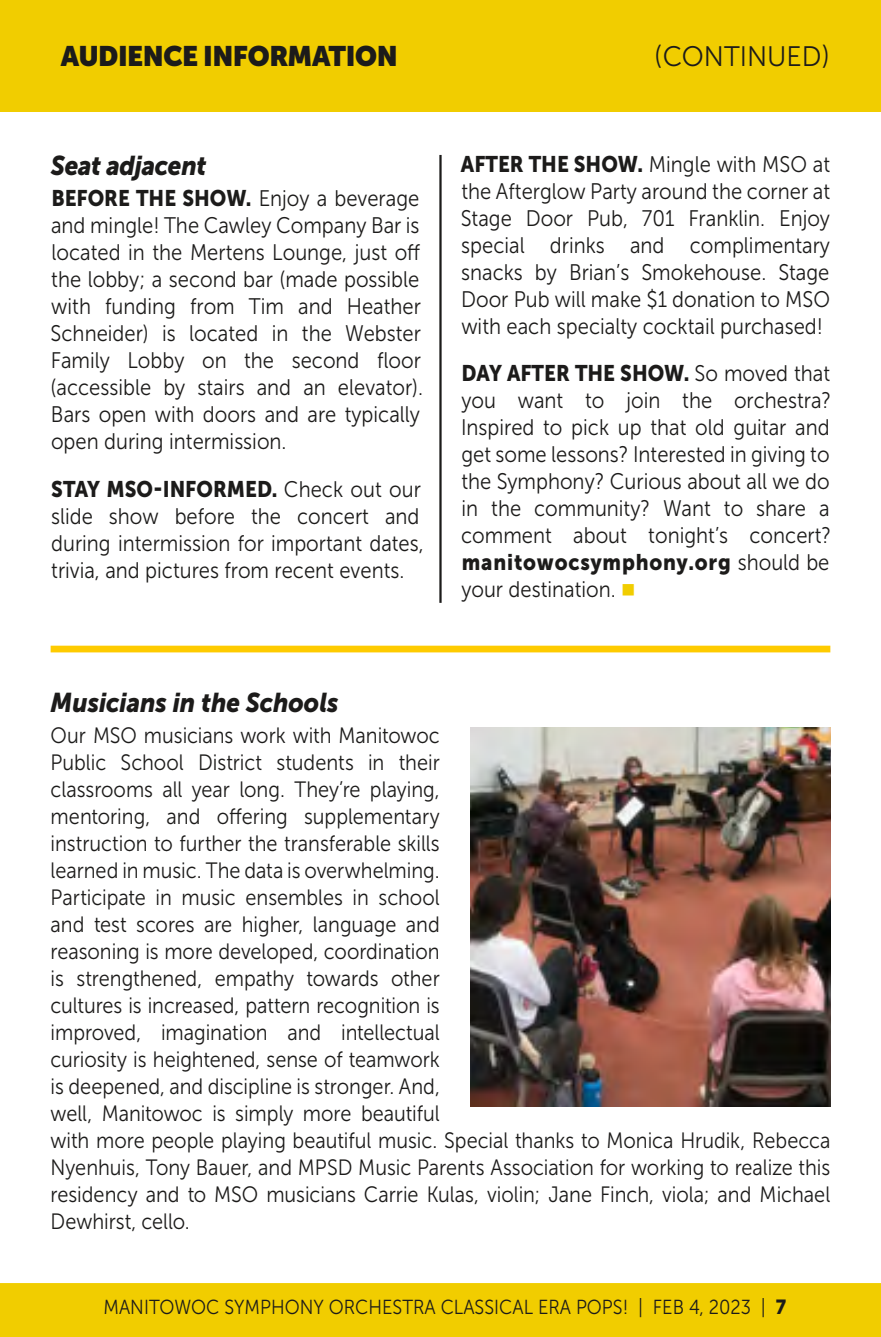
<style>
.page{position:relative;width:881px;height:1337px;background:#fff}
.page>*{position:absolute;margin:0;border:0;box-sizing:border-box;transform-origin:0 0}
.t1{font:900 28.12px "Museo Sans Display";color:#1c1b1a;scale:.95 1}
.t2{font:28.12px "Museo Sans 300";color:#1c1b1a;scale:.95 1}
.t3{font:italic 27px "Museo Sans 900";letter-spacing:-.005em;color:#1c1b1a;scale:.9 1}
.t4{font:22.5px/27px "Museo Sans 300";color:#1c1b1a;scale:.9 1}
.t5{font:22.5px "Museo Sans 900";color:#1c1b1a;scale:.9 1}
.t6{font:22.5px "Museo Sans 900";letter-spacing:.04em;color:#1c1b1a;scale:.9 1}
.t7{font:22.28px/27px "Museo Sans 300";color:#1c1b1a;scale:.9 1}
.t8{font:20.25px "Museo Sans 300";color:#1c1b1a;scale:.9 1}
.s1{font-family:"Museo Sans 300"}
.s2{font-family:"Museo Sans 900"}
.s3{color:#f1cd00}
</style>
<div class="page">
<div style="left:0;top:1283px;width:881px;height:53px;background:#f1cd00"></div>
<hr style="left:439px;top:155px;width:3px;height:448px;background:#1c1b1a">
<div style="left:0;top:0;width:881px;height:111px;background:#f1cd00"></div>
<div style="left:51px;top:645px;width:779px;height:7px;background:#fecb00"></div>
<img style="left:470px;top:727px;width:360px;height:379px">
<p class="t1" style="left:61px;top:40px;width:356px">AUDIENCE INFORMATION</p>
<p class="t2" style="left:654px;top:41px;width:187px">(CONTINUED)</p>
<p class="t1" style="left:51px;top:40px;width:80px">BOLD</p>
<p class="t2" style="left:683px;top:41px;width:125px">NO BOL</p>
<p class="t3" style="left:51px;top:150px;width:174px">Seat adjacent</p>
<p class="t5" style="left:51px;top:186px;width:410px">BEFORE THE SHOW. <span class="s1">Enjoy a beverage</span></p>
<p class="t4" style="left:51px;top:212px;width:415px">and mingle! The Cawley Company Bar is located in the Mertens Lounge, just off the lobby; a second bar (made possible with funding from Tim and Heather Schneider) is located in the Webster Family Lobby on the second floor (accessible by stairs and an elevator).<br>Bars open with doors and are typically open during intermission.</p>
<p class="t5" style="left:51px;top:476px;width:412px">STAY MSO-INFORMED. <span class="s1">Check out our</span></p>
<p class="t4" style="left:51px;top:502px;width:416px">slide show before the concert and during intermission for important dates, trivia, and pictures from recent events.</p>
<p class="t4" style="left:461px;top:151px;width:412px;text-align:justify"><span class="s2">AFTER THE SHOW.</span> Mingle with MSO at the Afterglow Party around the corner at Stage Door Pub, 701 Franklin. Enjoy special drinks and complimentary snacks by Brian’s Smokehouse. Stage Door Pub will make $1 donation to MSO with each specialty cocktail purchased!</p>
<p class="t5" style="left:461px;top:360px;width:411px">DAY AFTER THE SHOW. <span class="s1">So moved that</span></p>
<p class="t4" style="left:461px;top:387px;width:413px;text-align:justify">you want to join the orchestra?<br>Inspired to pick up that old guitar and get some lessons? Interested in giving to the Symphony? Curious about all we do in the community? Want to share a comment about tonight’s concert?</p>
<p class="t6" style="left:462px;top:549px;width:410px">manitowocsymphony.org <span class="s1">should be</span></p>
<p class="t4" style="left:461px;top:576px;width:195px">your destination. <span class="s3">■</span></p>
<p class="t3" style="left:51px;top:687px;width:321px">Musicians in the Schools</p>
<p class="t7" style="left:51px;top:722px;width:868px">Our MSO musicians work with Manitowoc<br>Public School District students in their<br>classrooms all year long. They’re playing,<br>mentoring, and offering supplementary<br>instruction to further the transferable skills<br>learned in music. The data is overwhelming.<br>Participate in music ensembles in school<br>and test scores are higher, language and<br>reasoning is more developed, coordination<br>is strengthened, empathy towards other<br>cultures is increased, pattern recognition is<br>improved, imagination and intellectual<br>curiosity is heightened, sense of teamwork<br>is deepened, and discipline is stronger. And,<br>well, Manitowoc is simply more beautiful<br>with more people playing beautiful music. Special thanks to Monica Hrudik, Rebecca Nyenhuis, Tony Bauer, and MPSD Music Parents Association for working to realize this residency and to MSO musicians Carrie Kulas, violin; Jane Finch, viola; and Michael Dewhirst, cello.</p>
<p class="t8" style="left:103px;top:1296px;width:760px">MANITOWOC SYMPHONY ORCHESTRA CLASSICAL ERA POPS! | FEB 4, 2023 | <span class="s2">7</span></p>
</div>
